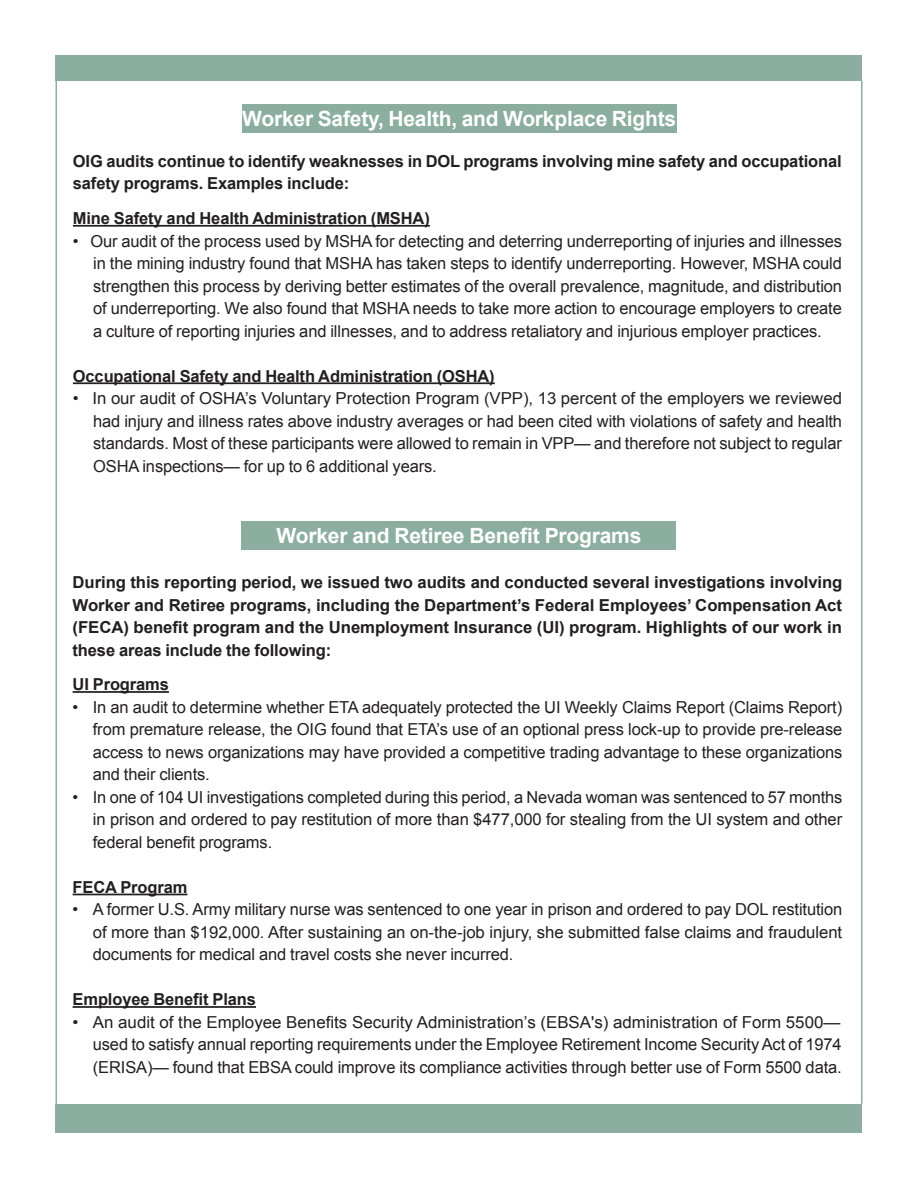
<style>
.page{position:relative;width:918px;height:1188px;background:#fff}
.page>*{position:absolute;margin:0;border:0;box-sizing:border-box;transform-origin:0 0}
.Heading{font:700 21px "Arial";letter-spacing:-.01em;color:#fff}
.Body_Text{font:16.5px/22.5px "Arial";letter-spacing:-.01em;color:#231f20;text-align:justify}
.Body_Text-2{font:700 16.5px/22.5px "Arial";letter-spacing:-.01em;color:#231f20}
</style>
<div class="page">
<div style="left:56px;top:56px;width:806px;height:25px;background:#8baea1"></div>
<div style="left:56px;top:1104px;width:806px;height:28px;background:#8baea1"></div>
<hr style="left:56px;top:81px;width:1px;height:1023px;background:#8baea1">
<hr style="left:861px;top:81px;width:1px;height:1023px;background:#8baea1">
<div style="left:242px;top:104px;width:434px;height:29px;background:#8baea1"></div>
<div style="left:242px;top:521px;width:434px;height:28px;background:#8baea1"></div>
<hr style="left:73px;top:225px;width:357px;height:2px;background:#231f20">
<hr style="left:73px;top:382px;width:422px;height:2px;background:#231f20">
<hr style="left:73px;top:691px;width:96px;height:2px;background:#231f20">
<hr style="left:73px;top:894px;width:114px;height:1px;background:#231f20">
<hr style="left:73px;top:1006px;width:183px;height:2px;background:#231f20">
<p class="Heading" style="left:242px;top:105px;width:436px">Worker Safety, Health, and Workplace Rights</p>
<p class="Body_Text-2" style="left:73px;top:150px;width:770px">OIG audits continue to identify weaknesses in DOL programs involving mine safety and occupational safety programs. Examples include:</p>
<p class="Body_Text-2" style="left:73px;top:207px;width:358px">Mine Safety and Health Administration (MSHA)</p>
<p class="Body_Text" style="left:93px;top:230px;width:751px;text-indent:-20px">• Our audit of the process used by MSHA for detecting and deterring underreporting of injuries and illnesses in the mining industry found that MSHA has taken steps to identify underreporting. However, MSHA could strengthen this process by deriving better estimates of the overall prevalence, magnitude, and distribution of underreporting. We also found that MSHA needs to take more action to encourage employers to create a culture of reporting injuries and illnesses, and to address retaliatory and injurious employer practices.</p>
<p class="Body_Text-2" style="left:73px;top:365px;width:423px">Occupational Safety and Health Administration (OSHA)</p>
<p class="Body_Text" style="left:93px;top:387px;width:751px;text-indent:-20px">• In our audit of OSHA’s Voluntary Protection Program (VPP), 13 percent of the employers we reviewed had injury and illness rates above industry averages or had been cited with violations of safety and health standards. Most of these participants were allowed to remain in VPP— and therefore not subject to regular OSHA inspections— for up to 6 additional years.</p>
<p class="Heading" style="left:277px;top:521px;width:366px">Worker and Retiree Benefit Programs</p>
<p class="Body_Text-2" style="left:73px;top:572px;width:771px;text-align:justify">During this reporting period, we issued two audits and conducted several investigations involving Worker and Retiree programs, including the Department’s Federal Employees’ Compensation Act (FECA) benefit program and the Unemployment Insurance (UI) program. Highlights of our work in these areas include the following:</p>
<p class="Body_Text-2" style="left:73px;top:674px;width:98px">UI Programs</p>
<p class="Body_Text" style="left:93px;top:696px;width:751px;text-indent:-20px">• In an audit to determine whether ETA adequately protected the UI Weekly Claims Report (Claims Report) from premature release, the OIG found that ETA’s use of an optional press lock-up to provide pre-release access to news organizations may have provided a competitive trading advantage to these organizations and their clients.</p>
<p class="Body_Text" style="left:93px;top:786px;width:751px;text-indent:-20px">• In one of 104 UI investigations completed during this period, a Nevada woman was sentenced to 57 months in prison and ordered to pay restitution of more than $477,000 for stealing from the UI system and other federal benefit programs.</p>
<p class="Body_Text-2" style="left:73px;top:876px;width:116px">FECA Program</p>
<p class="Body_Text" style="left:93px;top:898px;width:751px;text-indent:-20px">• A former U.S. Army military nurse was sentenced to one year in prison and ordered to pay DOL restitution of more than $192,000. After sustaining an on-the-job injury, she submitted false claims and fraudulent documents for medical and travel costs she never incurred.</p>
<p class="Body_Text-2" style="left:73px;top:989px;width:185px">Employee Benefit Plans</p>
<p class="Body_Text" style="left:93px;top:1011px;width:750px;text-indent:-20px">• An audit of the Employee Benefits Security Administration’s (EBSA's) administration of Form 5500— used to satisfy annual reporting requirements under the Employee Retirement Income Security Act of 1974 (ERISA)— found that EBSA could improve its compliance activities through better use of Form 5500 data.</p>
</div>
